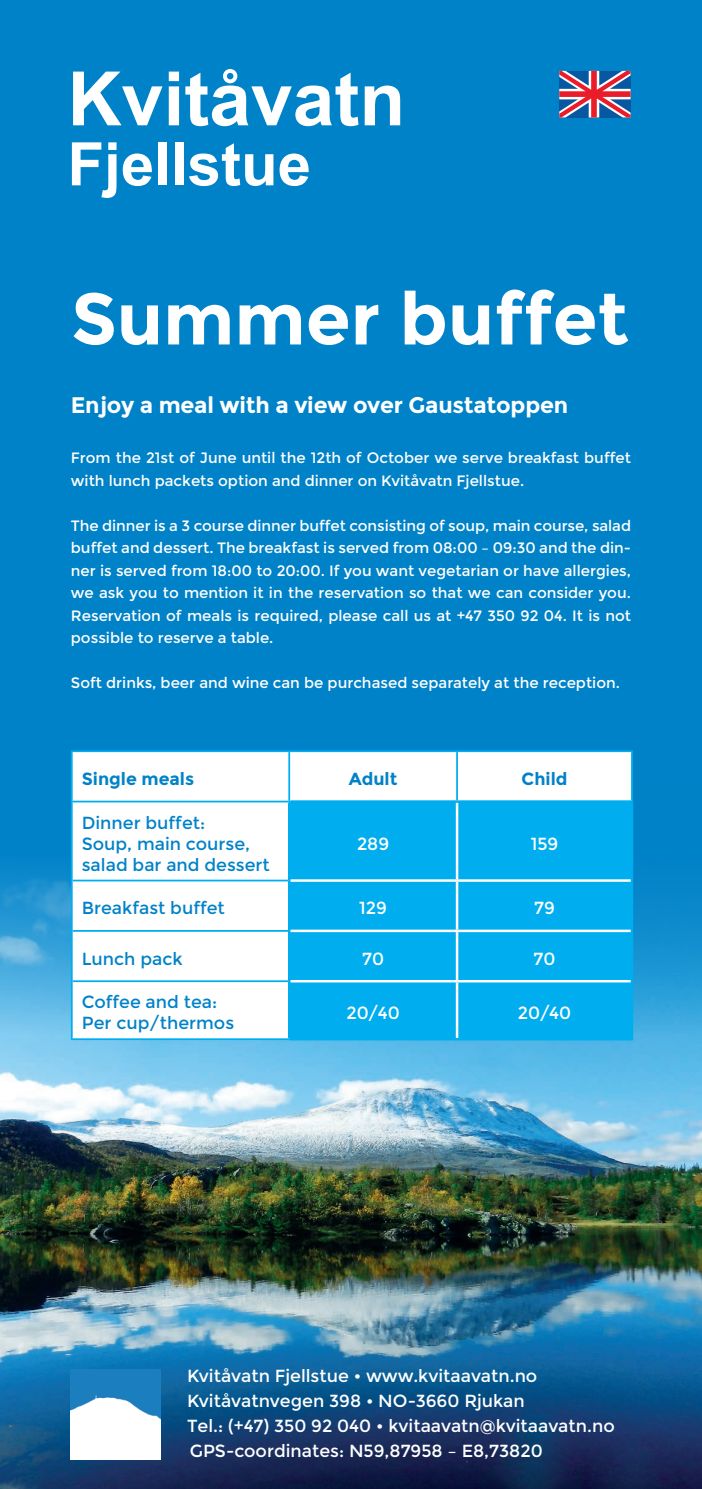
<style>
.page{position:relative;width:702px;height:1489px;background:#fff}
.page>*{position:absolute;margin:0;border:0;box-sizing:border-box;transform-origin:0 0}
.t1{font:700 75px "Arial";color:#fff}
.t2{font:700 72.5px "Montserrat";color:#fff}
.t3{font:700 60px "Arial";color:#fff}
.t4{font:700 22.5px "Montserrat";letter-spacing:-.01em;color:#fff}
.t5{font:17.5px "Montserrat";color:#fff}
.t6{font:17.5px/21px "Montserrat";color:#0082c8}
.t7{font:700 17.5px "Montserrat";color:#0082c8}
.t8{font:15px/22.5px "Montserrat";color:#fff}
</style>
<div class="page">
<div style="left:0;top:0;width:702px;height:1488px;background:#0082c8"></div>
<img style="left:0;top:784px;width:702px;height:704px">
<svg style="left:559px;top:71px;width:71px;height:46px;background:#9f6e8d"></svg>
<div style="left:73px;top:752px;width:216px;height:286px;background:#fff"></div>
<div style="left:290px;top:752px;width:341px;height:48px;background:#fff"></div>
<div style="left:290px;top:802px;width:340px;height:235px;background:#00aeef"></div>
<hr style="left:71px;top:802px;width:2px;height:78px;background:#00aeef">
<hr style="left:71px;top:880px;width:2px;height:50px;background:#00aeef">
<hr style="left:71px;top:930px;width:2px;height:51px;background:#00aeef">
<hr style="left:71px;top:981px;width:2px;height:57px;background:#00aeef">
<hr style="left:71px;top:1038px;width:218px;height:2px;background:#00aeef">
<hr style="left:73px;top:879px;width:215px;height:2px;background:#00aeef">
<hr style="left:73px;top:930px;width:215px;height:1px;background:#00aeef">
<hr style="left:73px;top:980px;width:215px;height:2px;background:#00aeef">
<hr style="left:71px;top:750px;width:218px;height:2px;background:#00aeef">
<hr style="left:71px;top:752px;width:2px;height:48px;background:#00aeef">
<hr style="left:289px;top:750px;width:168px;height:2px;background:#00aeef">
<hr style="left:288px;top:752px;width:2px;height:48px;background:#00aeef">
<hr style="left:457px;top:750px;width:175px;height:2px;background:#00aeef">
<hr style="left:456px;top:752px;width:2px;height:48px;background:#00aeef">
<hr style="left:631px;top:752px;width:1px;height:48px;background:#00aeef">
<hr style="left:71px;top:800px;width:219px;height:2px;background:#00aeef">
<hr style="left:290px;top:800px;width:167px;height:2px;background:#00aeef">
<hr style="left:457px;top:800px;width:176px;height:2px;background:#00aeef">
<hr style="left:630px;top:802px;width:3px;height:78px;background:#00aeef">
<hr style="left:630px;top:880px;width:3px;height:50px;background:#00aeef">
<hr style="left:630px;top:930px;width:3px;height:51px;background:#00aeef">
<hr style="left:630px;top:981px;width:3px;height:56px;background:#00aeef">
<hr style="left:289px;top:1037px;width:168px;height:3px;background:#00aeef">
<hr style="left:457px;top:1037px;width:176px;height:3px;background:#00aeef">
<hr style="left:288px;top:802px;width:2px;height:78px;background:#00aeef">
<hr style="left:288px;top:880px;width:2px;height:50px;background:#00aeef">
<hr style="left:288px;top:930px;width:2px;height:51px;background:#00aeef">
<hr style="left:288px;top:981px;width:2px;height:56px;background:#00aeef">
<hr style="left:456px;top:802px;width:2px;height:77px;background:#fff">
<hr style="left:290px;top:879px;width:167px;height:2px;background:#fff">
<hr style="left:457px;top:879px;width:173px;height:2px;background:#fff">
<hr style="left:456px;top:881px;width:2px;height:48px;background:#fff">
<hr style="left:290px;top:929px;width:167px;height:3px;background:#fff">
<hr style="left:457px;top:929px;width:173px;height:3px;background:#fff">
<hr style="left:456px;top:932px;width:2px;height:47px;background:#fff">
<hr style="left:290px;top:979px;width:167px;height:3px;background:#fff">
<hr style="left:457px;top:979px;width:173px;height:3px;background:#fff">
<hr style="left:456px;top:982px;width:2px;height:55px;background:#fff">
<img style="left:71px;top:1369px;width:90px;height:89px">
<p class="t1" style="left:67px;top:46px;width:339px">Kvitåvatn</p>
<p class="t3" style="left:67px;top:122px;width:245px">Fjellstue</p>
<p class="t2" style="left:71px;top:276px;width:559px">Summer buffet</p>
<p class="t4" style="left:71px;top:391px;width:498px">Enjoy a meal with a view over Gaustatoppen</p>
<p class="t8" style="left:71px;top:447px;width:561px">From the 21st of June until the 12th of October we serve breakfast buffet with lunch packets option and dinner on Kvitåvatn Fjellstue.</p>
<p class="t8" style="left:71px;top:514px;width:561px;text-align:justify">The dinner is a 3 course dinner buffet consisting of soup, main course, salad buffet and dessert. The breakfast is served from 08:00 – 09:30 and the din&shy;ner is served from 18:00 to 20:00. If you want vegetarian or have allergies, we ask you to mention it in the reservation so that we can consider you.<br>Reservation of meals is required, please call us at +47 350 92 04. It is not possible to reserve a table.</p>
<p class="t8" style="left:71px;top:672px;width:550px">Soft drinks, beer and wine can be purchased separately at the reception.</p>
<p class="t7" style="left:82px;top:768px;width:114px">Single meals</p>
<p class="t7" style="left:349px;top:768px;width:50px">Adult</p>
<p class="t7" style="left:521px;top:768px;width:47px">Child</p>
<p class="t6" style="left:82px;top:812px;width:125px">Dinner buffet:</p>
<p class="t6" style="left:82px;top:833px;width:190px">Soup, main course, salad bar and dessert</p>
<p class="t5" style="left:357px;top:833px;width:34px">289</p>
<p class="t5" style="left:530px;top:833px;width:29px">159</p>
<p class="t6" style="left:82px;top:897px;width:145px">Breakfast buffet</p>
<p class="t5" style="left:359px;top:897px;width:29px">129</p>
<p class="t5" style="left:534px;top:897px;width:22px">79</p>
<p class="t6" style="left:82px;top:948px;width:102px">Lunch pack</p>
<p class="t5" style="left:362px;top:948px;width:23px">70</p>
<p class="t5" style="left:533px;top:948px;width:23px">70</p>
<p class="t6" style="left:82px;top:991px;width:137px">Coffee and tea:</p>
<p class="t6" style="left:82px;top:1012px;width:154px">Per cup/thermos</p>
<p class="t5" style="left:346px;top:1002px;width:55px">20/40</p>
<p class="t5" style="left:517px;top:1002px;width:55px">20/40</p>
<p class="t5" style="left:187px;top:1365px;width:352px">Kvitåvatn Fjellstue • www.kvitaavatn.no</p>
<p class="t5" style="left:187px;top:1390px;width:339px">Kvitåvatnvegen 398 • NO-3660 Rjukan</p>
<p class="t5" style="left:187px;top:1415px;width:429px">Tel.: (+47) 350 92 040 • kvitaavatn@kvitaavatn.no</p>
<p class="t5" style="left:190px;top:1440px;width:354px">GPS-coordinates: N59,87958 – E8,73820</p>
</div>
